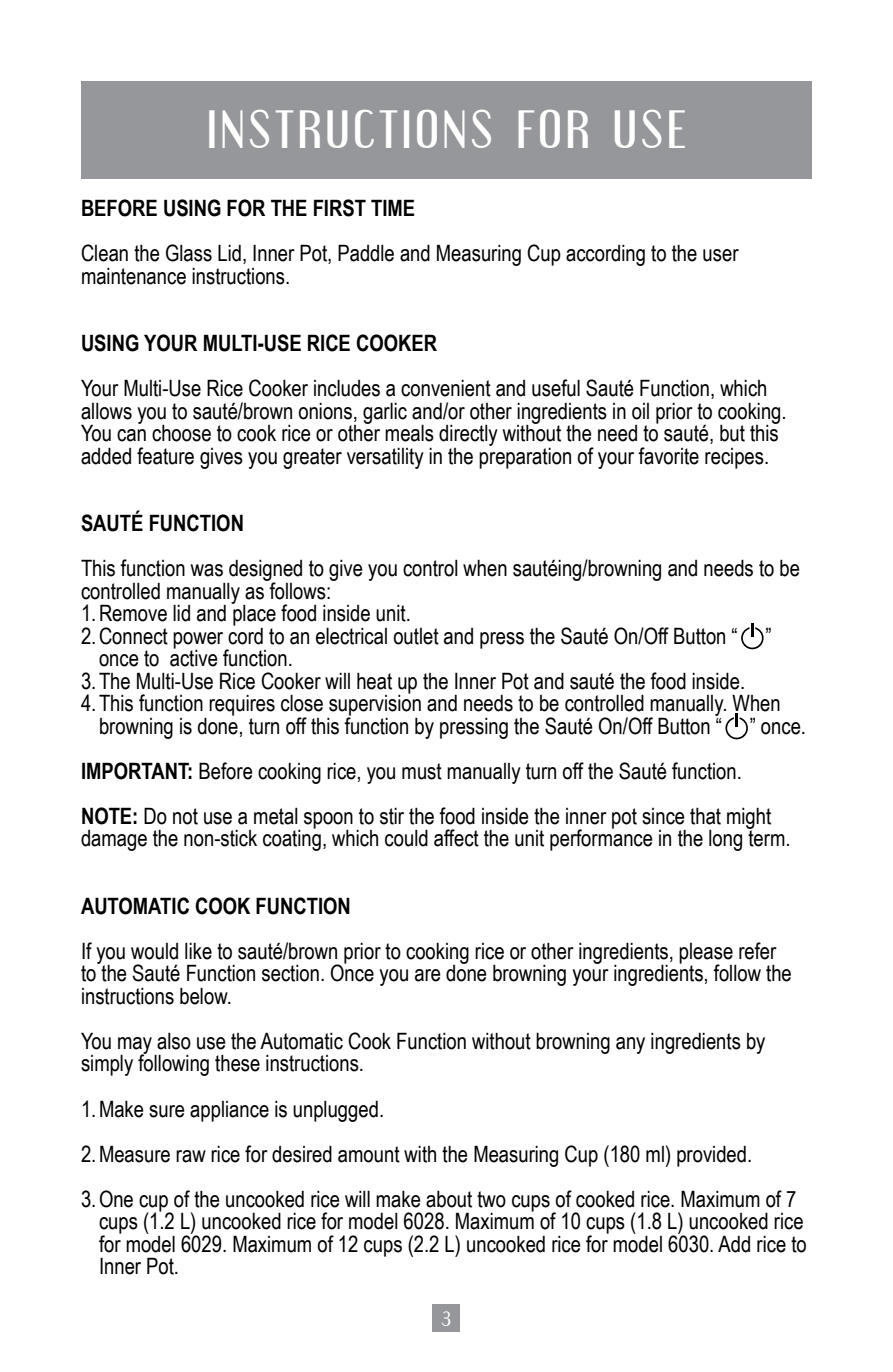
<style>
.page{position:relative;width:893px;height:1372px;background:#fff}
.page>*{position:absolute;margin:0;border:0;box-sizing:border-box;transform-origin:0 0}
.t1{font:47.25px "Engebrechtre";letter-spacing:.1em;color:#fff}
.t2{font:22.5px/22.5px "Arial Narrow";color:#000}
.t3{font:700 22.5px "Arial Narrow";color:#000}
.t4{font:18px "Engebrechtre";color:#fff}
.s1{font-weight:700}
</style>
<div class="page">
<div style="left:433px;top:1303px;width:27px;height:28px;background:#95979a"></div>
<div style="left:81px;top:81px;width:731px;height:97px;background:#95979a"></div>
<svg style="left:741px;top:623px;width:23px;height:26px"></svg>
<svg style="left:725px;top:713px;width:23px;height:26px"></svg>
<h1 class="t1" style="left:208px;top:102px;width:479px">INSTRUCTIONS FOR USE</h1>
<p class="t3" style="left:81px;top:195px;width:336px">BEFORE USING FOR THE FIRST TIME</p>
<p class="t2" style="left:81px;top:242px;width:659px">Clean the Glass Lid, Inner Pot, Paddle and Measuring Cup according to the user maintenance instructions.</p>
<p class="t3" style="left:81px;top:330px;width:358px">USING YOUR MULTI-USE RICE COOKER</p>
<p class="t2" style="left:81px;top:377px;width:707px">Your Multi-Use Rice Cooker includes a convenient and useful Sauté Function, which allows you to sauté/brown onions, garlic and/or other ingredients in oil prior to cooking.<br>You can choose to cook rice or other meals directly without the need to sauté, but this added feature gives you greater versatility in the preparation of your favorite recipes.</p>
<p class="t3" style="left:81px;top:510px;width:164px">SAUTÉ FUNCTION</p>
<p class="t2" style="left:81px;top:557px;width:720px">This function was designed to give you control when sautéing/browning and needs to be controlled manually as follows:<br>1.Remove lid and place food inside unit.</p>
<p class="t2" style="left:99px;top:624px;width:674px;text-indent:-18px">2. Connect power cord to an electrical outlet and press the Sauté On/Off Button “ ” once to active function.</p>
<p class="t2" style="left:81px;top:669px;width:666px">3. The Multi-Use Rice Cooker will heat up the Inner Pot and sauté the food inside.</p>
<p class="t2" style="left:99px;top:692px;width:709px;text-indent:-18px">4. This function requires close supervision and needs to be controlled manually. When browning is done, turn off this function by pressing the Sauté On/Off Button “ ” once.</p>
<p class="t2" style="left:81px;top:748px;width:692px;line-height:45px"><span class="s1">IMPORTANT:</span> Before cooking rice, you must manually turn off the Sauté function.<br><span class="s1">NOTE:</span> Do not use a metal spoon to stir the food inside the inner pot since that might</p>
<p class="t2" style="left:81px;top:827px;width:711px">damage the non-stick coating, which could affect the unit performance in the long term.</p>
<p class="t3" style="left:81px;top:892px;width:271px">AUTOMATIC COOK FUNCTION</p>
<p class="t2" style="left:81px;top:939px;width:712px">If you would like to sauté/brown prior to cooking rice or other ingredients, please refer to the Sauté Function section. Once you are done browning your ingredients, follow the instructions below.</p>
<p class="t2" style="left:81px;top:1029px;width:686px">You may also use the Automatic Cook Function without browning any ingredients by simply following these instructions.</p>
<p class="t2" style="left:81px;top:1097px;width:305px">1. Make sure appliance is unplugged.</p>
<p class="t2" style="left:81px;top:1142px;width:673px">2. Measure raw rice for desired amount with the Measuring Cup (180 ml) provided.</p>
<p class="t2" style="left:99px;top:1187px;width:709px;text-indent:-18px">3. One cup of the uncooked rice will make about two cups of cooked rice. Maximum of 7 cups (1.2 L) uncooked rice for model 6028. Maximum of 10 cups (1.8 L) uncooked rice for model 6029. Maximum of 12 cups (2.2 L) uncooked rice for model 6030. Add rice to Inner Pot.</p>
<p class="t4" style="left:442px;top:1308px;width:11px">3</p>
</div>
